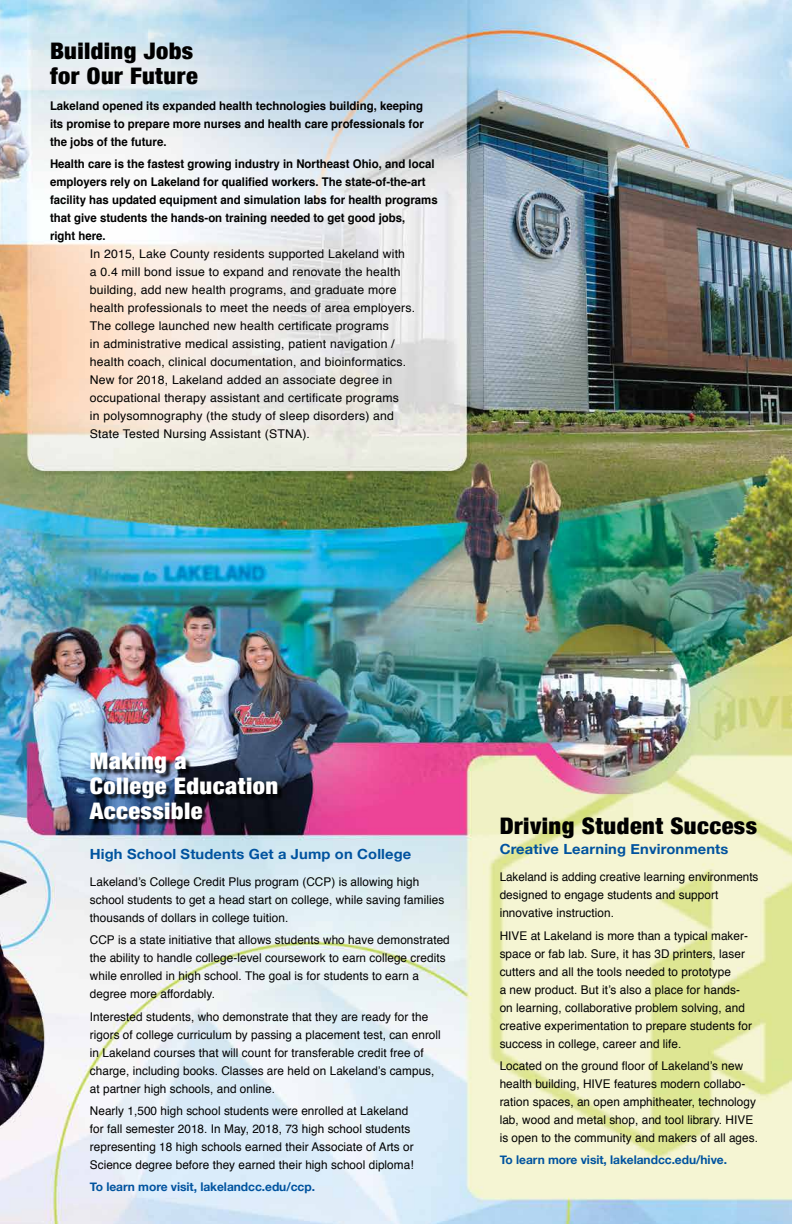
<style>
.page{position:relative;width:792px;height:1224px;background:#fff}
.page>*{position:absolute;margin:0;border:0;box-sizing:border-box;transform-origin:0 0}
.t1{font:900 condensed 22.8px/25px "Helvetica Neue";letter-spacing:.02em;color:#000;scale:1.07 1}
.t2{font:900 condensed 22.8px/25px "Helvetica Neue";letter-spacing:.015em;color:#fff;scale:1.07 1}
.t3{font:700 14px "Helvetica Neue";letter-spacing:.01em;color:#00539f;scale:1.05 1}
.t4{font:12px/18px "Helvetica";letter-spacing:.005em;color:#000}
.t5{font:700 12px/18px "Helvetica";color:#000;text-align:justify;scale:.95 1}
.t6{font:700 12px "Helvetica Neue";letter-spacing:-.005em;color:#00539f}
</style>
<div class="page">
<img style="left:0;top:0;width:792px;height:1224px">
<div style="left:91px;top:754px;width:192px;height:71px;background:#000;opacity:.8"></div>
<h1 class="t1" style="left:50px;top:37px;width:140px">Building Jobs for Our Future</h1>
<p class="t5" style="left:50px;top:97px;width:395px">Lakeland opened its expanded health technologies building, keeping its promise to prepare more nurses and health care professionals for the jobs of the future.</p>
<p class="t5" style="left:50px;top:155px;width:410px;text-align:left">Health care is the fastest growing industry in Northeast Ohio, and local employers rely on Lakeland for qualified workers. The state-of-the-art facility has updated equipment and simulation labs for health programs that give students the hands-on training needed to get good jobs,<br>right here.</p>
<p class="t4" style="left:90px;top:245px;width:327px">In 2015, Lake County residents supported Lakeland with<br>a 0.4 mill bond issue to expand and renovate the health building, add new health programs, and graduate more health professionals to meet the needs of area employers.<br>The college launched new health certificate programs<br>in administrative medical assisting, patient navigation / health coach, clinical documentation, and bioinformatics.<br>New for 2018, Lakeland added an associate degree in occupational therapy assistant and certificate programs<br>in polysomnography (the study of sleep disorders) and State Tested Nursing Assistant (STNA).</p>
<h1 class="t2" style="left:90px;top:747px;width:178px">Making a<br>College Education<br>Accessible</h1>
<p class="t3" style="left:90px;top:843px;width:308px">High School Students Get a Jump on College</p>
<p class="t4" style="left:90px;top:873px;width:356px">Lakeland’s College Credit Plus program (CCP) is allowing high school students to get a head start on college, while saving families thousands of dollars in college tuition.</p>
<p class="t4" style="left:90px;top:931px;width:361px">CCP is a state initiative that allows students who have demonstrated the ability to handle college-level coursework to earn college credits while enrolled in high school. The goal is for students to earn a degree more affordably.</p>
<p class="t4" style="left:90px;top:1008px;width:352px">Interested students, who demonstrate that they are ready for the rigors of college curriculum by passing a placement test, can enroll in Lakeland courses that will count for transferable credit free of charge, including books. Classes are held on Lakeland’s campus, at partner high schools, and online.</p>
<p class="t4" style="left:90px;top:1102px;width:325px">Nearly 1,500 high school students were enrolled at Lakeland for fall semester 2018. In May, 2018, 73 high school students representing 18 high schools earned their Associate of Arts or Science degree before they earned their high school diploma!</p>
<p class="t6" style="left:90px;top:1177px;width:227px">To learn more visit, lakelandcc.edu/ccp.</p>
<h1 class="t1" style="left:500px;top:812px;width:242px">Driving Student Success</h1>
<p class="t3" style="left:500px;top:838px;width:219px">Creative Learning Environments</p>
<p class="t4" style="left:500px;top:868px;width:260px">Lakeland is adding creative learning environments designed to engage students and support innovative instruction.</p>
<p class="t4" style="left:500px;top:927px;width:254px">HIVE at Lakeland is more than a typical maker&shy;space or fab lab. Sure, it has 3D printers, laser cutters and all the tools needed to prototype<br>a new product. But it’s also a place for hands&shy;on learning, collaborative problem solving, and creative experimentation to prepare students for success in college, career and life.</p>
<p class="t4" style="left:500px;top:1057px;width:260px">Located on the ground floor of Lakeland’s new health building, HIVE features modern collabo&shy;ration spaces, an open amphitheater, technology lab, wood and metal shop, and tool library. HIVE is open to the community and makers of all ages.</p>
<p class="t6" style="left:500px;top:1151px;width:229px">To learn more visit, lakelandcc.edu/hive.</p>
</div>
